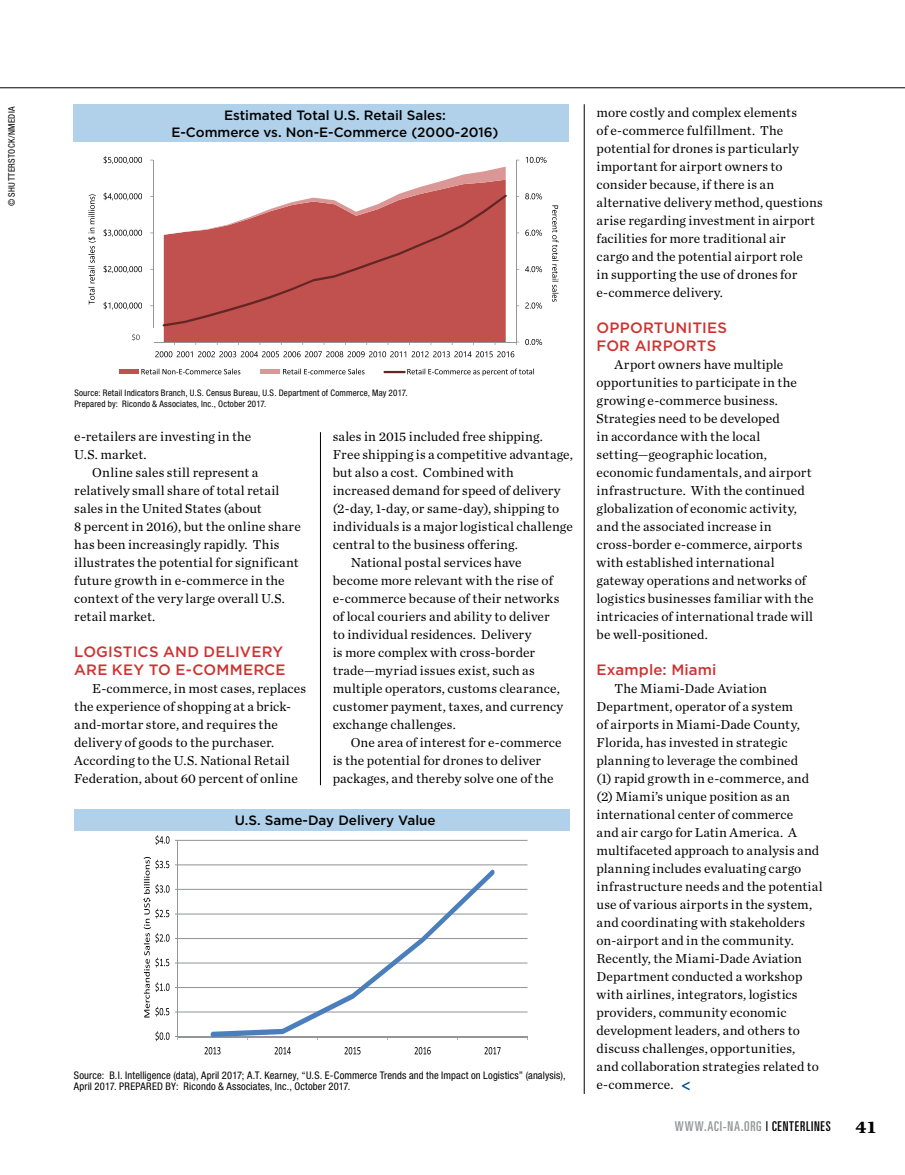
<style>
.page{position:relative;width:905px;height:1175px;background:#fff}
.page>*{position:absolute;margin:0;border:0;box-sizing:border-box;transform-origin:0 0}
.t1{font:700 18px "Chronicle Text G1";color:#000}
.t2{font:500 15px/18px "Gotham";letter-spacing:.01em;color:#cc3432}
.t3{font:13.5px/18px "Chronicle Text G1";letter-spacing:.01em;color:#000}
.t4{font:500 13.5px/16.5px "Gotham";color:#000;text-align:center}
.t5{font:ultra-condensed 13.5px "Univers LT Std";letter-spacing:.06em;color:#939598}
.t6{font:condensed 10.5px/11.2px "Helvetica Neue LT Std";letter-spacing:.015em;color:#000}
.t7{font:condensed 9px/11.2px "Helvetica Neue LT Std";letter-spacing:.02em;color:#000}
.s1{font-weight:700;font-size:19.5px;color:#054b95}
.s2{color:#000}
</style>
<div class="page">
<hr style="left:0;top:87px;width:904px;height:1px;background:#000">
<hr style="left:584px;top:104px;width:1px;height:990px;background:#000">
<hr style="left:320px;top:432px;width:1px;height:353px;background:#000">
<div style="left:74px;top:104px;width:495px;height:38px;background:#b0d1e9"></div>
<hr style="left:178px;top:1011px;width:349px;height:1px;background:#939598">
<hr style="left:178px;top:987px;width:349px;height:1px;background:#939598">
<hr style="left:178px;top:962px;width:349px;height:1px;background:#939598">
<hr style="left:178px;top:938px;width:349px;height:1px;background:#939598">
<hr style="left:178px;top:913px;width:349px;height:1px;background:#939598">
<hr style="left:178px;top:888px;width:349px;height:2px;background:#939598">
<hr style="left:178px;top:864px;width:349px;height:1px;background:#939598">
<hr style="left:178px;top:840px;width:349px;height:1px;background:#939598">
<hr style="left:177px;top:840px;width:1px;height:196px;background:#939598">
<hr style="left:178px;top:1036px;width:349px;height:1px;background:#939598">
<svg style="left:211px;top:869px;width:284px;height:168px"></svg>
<svg style="left:155px;top:1031px;width:14px;height:10px"></svg>
<svg style="left:155px;top:835px;width:14px;height:10px"></svg>
<svg style="left:204px;top:1047px;width:16px;height:7px"></svg>
<svg style="left:274px;top:1047px;width:17px;height:7px"></svg>
<svg style="left:344px;top:1047px;width:16px;height:7px"></svg>
<svg style="left:414px;top:1047px;width:17px;height:7px"></svg>
<svg style="left:484px;top:1047px;width:16px;height:7px"></svg>
<svg style="left:143px;top:857px;width:26px;height:160px"></svg>
<div style="left:74px;top:809px;width:495px;height:21px;background:#b0d1e9"></div>
<div style="left:164px;top:326px;width:341px;height:16px;background:#c1514e"></div>
<hr style="left:516px;top:160px;width:1px;height:182px;background:#939598">
<hr style="left:153px;top:160px;width:1px;height:182px;background:#939598">
<hr style="left:153px;top:342px;width:363px;height:1px;background:#939598">
<svg style="left:399px;top:166px;width:107px;height:28px"></svg>
<svg style="left:162px;top:194px;width:345px;height:132px;background:#c66361"></svg>
<svg style="left:525px;top:339px;width:17px;height:6px"></svg>
<svg style="left:525px;top:302px;width:17px;height:6px"></svg>
<svg style="left:525px;top:266px;width:17px;height:6px"></svg>
<svg style="left:525px;top:230px;width:17px;height:6px"></svg>
<svg style="left:525px;top:193px;width:17px;height:6px"></svg>
<svg style="left:526px;top:157px;width:20px;height:6px"></svg>
<svg style="left:104px;top:302px;width:38px;height:7px"></svg>
<svg style="left:104px;top:265px;width:38px;height:8px"></svg>
<svg style="left:104px;top:229px;width:38px;height:8px"></svg>
<svg style="left:104px;top:193px;width:38px;height:7px"></svg>
<svg style="left:104px;top:156px;width:38px;height:8px"></svg>
<svg style="left:155px;top:351px;width:359px;height:6px"></svg>
<svg style="left:552px;top:205px;width:6px;height:97px"></svg>
<svg style="left:88px;top:194px;width:8px;height:110px"></svg>
<hr style="left:119px;top:370px;width:20px;height:4px;background:#c1514e">
<svg style="left:141px;top:368px;width:99px;height:6px"></svg>
<hr style="left:260px;top:370px;width:20px;height:4px;background:#da9795">
<svg style="left:283px;top:368px;width:81px;height:6px"></svg>
<hr style="left:383px;top:371px;width:22px;height:2px;background:#642624">
<svg style="left:407px;top:368px;width:127px;height:8px"></svg>
<div style="left:124px;top:328px;width:30px;height:22px;background:#fff"></div>
<svg style="left:132px;top:334px;width:8px;height:7px"></svg>
<p class="t7" style="left:6px;top:206px;width:101px;rotate:-90deg">© SHUTTERSTOCK/NMEDIA</p>
<p class="t4" style="left:171px;top:107px;width:328px">Estimated Total U.S. Retail Sales:<br>E-Commerce vs. Non-E-Commerce (2000-2016)</p>
<p class="t7" style="left:74px;top:387px;width:335px">Source: Retail Indicators Branch, U.S. Census Bureau, U.S. Department of Commerce, May 2017.<br>Prepared by: Ricondo &amp; Associates, Inc., October 2017.</p>
<p class="t3" style="left:74px;top:427px;width:179px">e-retailers are investing in the<br>U.S. market.</p>
<p class="t3" style="left:74px;top:463px;width:228px;text-indent:18px">Online sales still represent a relatively small share of total retail sales in the United States (about<br>8 percent in 2016), but the online share has been increasingly rapidly. This illustrates the potential for significant future growth in e-commerce in the context of the very large overall U.S. retail market.</p>
<p class="t2" style="left:74px;top:643px;width:213px">LOGISTICS AND DELIVERY<br>ARE KEY TO E-COMMERCE</p>
<p class="t3" style="left:74px;top:679px;width:233px;text-indent:18px">E-commerce, in most cases, replaces the experience of shopping at a brick&shy;and-mortar store, and requires the delivery of goods to the purchaser.<br>According to the U.S. National Retail Federation, about 60 percent of online</p>
<p class="t3" style="left:333px;top:427px;width:211px">sales in 2015 included free shipping.</p>
<p class="t3" style="left:333px;top:445px;width:242px">Free shipping is a competitive advantage,</p>
<p class="t3" style="left:333px;top:463px;width:182px">but also a cost. Combined with</p>
<p class="t3" style="left:333px;top:481px;width:229px">increased demand for speed of delivery</p>
<p class="t3" style="left:333px;top:499px;width:228px">(2-day, 1-day, or same-day), shipping to</p>
<p class="t3" style="left:333px;top:517px;width:242px">individuals is a major logistical challenge</p>
<p class="t3" style="left:333px;top:535px;width:187px">central to the business offering.</p>
<p class="t3" style="left:351px;top:553px;width:172px">National postal services have</p>
<p class="t3" style="left:333px;top:571px;width:222px">become more relevant with the rise of</p>
<p class="t3" style="left:333px;top:589px;width:228px">e-commerce because of their networks</p>
<p class="t3" style="left:333px;top:607px;width:218px">of local couriers and ability to deliver</p>
<p class="t3" style="left:333px;top:625px;width:200px">to individual residences. Delivery</p>
<p class="t3" style="left:333px;top:643px;width:204px">is more complex with cross-border</p>
<p class="t3" style="left:333px;top:661px;width:203px">trade—myriad issues exist, such as</p>
<p class="t3" style="left:333px;top:679px;width:228px">multiple operators, customs clearance,</p>
<p class="t3" style="left:333px;top:697px;width:232px">customer payment, taxes, and currency</p>
<p class="t3" style="left:333px;top:715px;width:125px">exchange challenges.</p>
<p class="t3" style="left:351px;top:733px;width:212px">One area of interest for e-commerce</p>
<p class="t3" style="left:333px;top:751px;width:210px">is the potential for drones to deliver</p>
<p class="t3" style="left:333px;top:769px;width:222px">packages, and thereby solve one of the</p>
<p class="t4" style="left:235px;top:811px;width:202px">U.S. Same-Day Delivery Value</p>
<p class="t6" style="left:74px;top:1069px;width:493px">Source: B.I. Intelligence (data), April 2017; A.T. Kearney, “U.S. E-Commerce Trends and the Impact on Logistics” (analysis),<br>April 2017. PREPARED BY: Ricondo &amp; Associates, Inc., October 2017.</p>
<p class="t3" style="left:596px;top:103px;width:228px">more costly and complex elements<br>of e-commerce fulfillment. The potential for drones is particularly important for airport owners to consider because, if there is an alternative delivery method, questions arise regarding investment in airport facilities for more traditional air<br>cargo and the potential airport role<br>in supporting the use of drones for e-commerce delivery.</p>
<p class="t2" style="left:596px;top:319px;width:132px">OPPORTUNITIES<br>FOR AIRPORTS</p>
<p class="t3" style="left:596px;top:355px;width:218px;text-indent:18px">Arport owners have multiple opportunities to participate in the growing e-commerce business.<br>Strategies need to be developed<br>in accordance with the local setting—geographic location, economic fundamentals, and airport infrastructure. With the continued globalization of economic activity, and the associated increase in cross-border e-commerce, airports with established international gateway operations and networks of logistics businesses familiar with the intricacies of international trade will be well-positioned.</p>
<p class="t2" style="left:596px;top:661px;width:121px">Example: Miami</p>
<p class="t3" style="left:596px;top:679px;width:227px;text-indent:18px">The Miami-Dade Aviation Department, operator of a system<br>of airports in Miami-Dade County, Florida, has invested in strategic planning to leverage the combined<br>(1) rapid growth in e-commerce, and (2) Miami’s unique position as an international center of commerce<br>and air cargo for Latin America. A multifaceted approach to analysis and planning includes evaluating cargo infrastructure needs and the potential use of various airports in the system, and coordinating with stakeholders on-airport and in the community.<br>Recently, the Miami-Dade Aviation Department conducted a workshop with airlines, integrators, logistics providers, community economic development leaders, and others to discuss challenges, opportunities,<br>and collaboration strategies related to e-commerce. <span class="s1">&lt;</span></p>
<p class="t5" style="left:675px;top:1118px;width:157px">WWW.ACI-NA.ORG <span class="s2">| CENTERLINES</span></p>
<h1 class="t1" style="left:855px;top:1112px;width:22px">41</h1>
</div>
